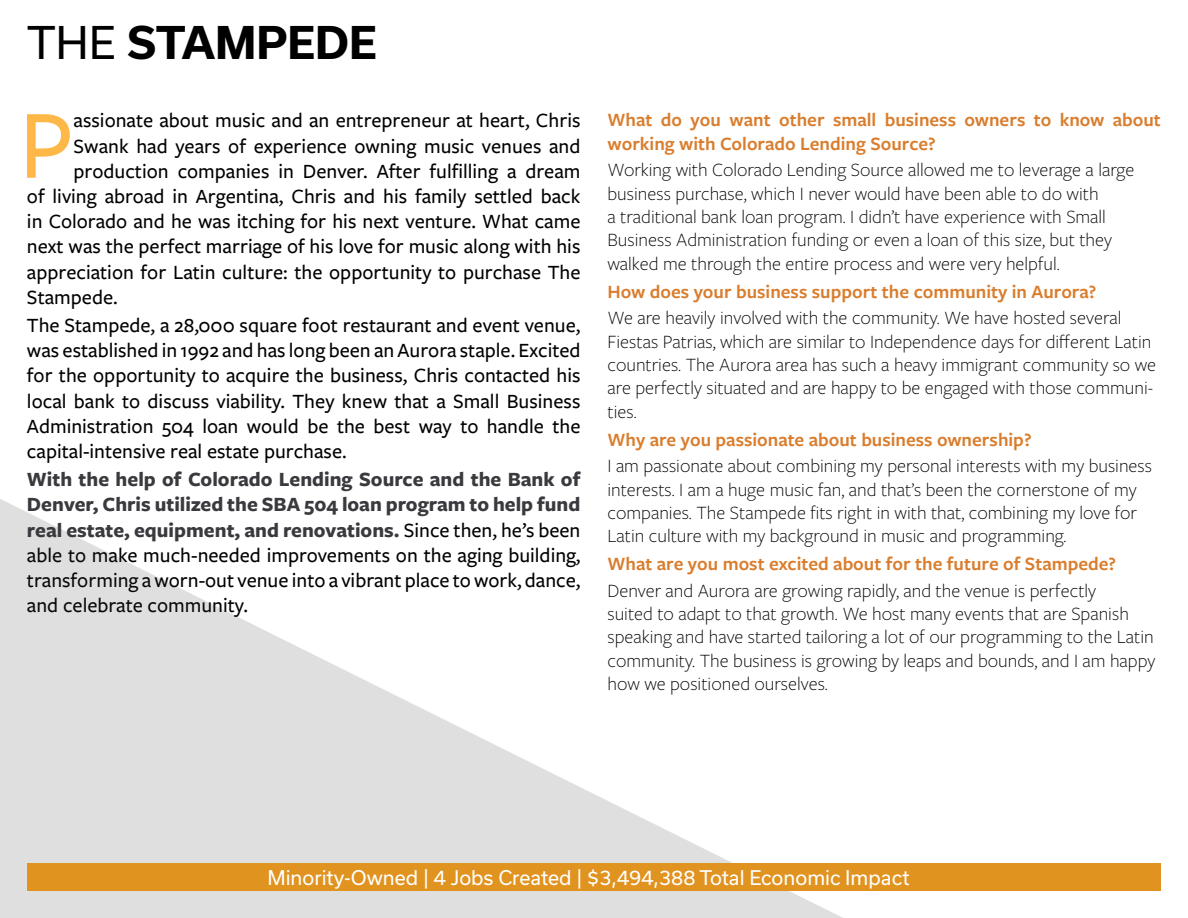
<style>
.page{position:relative;width:1188px;height:918px;background:#fff}
.page>*{position:absolute;margin:0;border:0;box-sizing:border-box;transform-origin:0 0}
.t1{font:500 101.7px "Freight Sans Pro";color:#fdb848}
.t2{font:700 43.05px "Usual";color:#000}
.t3{font:500 21px/25.2px "Freight Sans Pro";color:#000;text-align:justify}
.t4{font:300 19.5px/23.4px "Freight Sans Pro";color:#000}
.t5{font:600 19.5px/23.4px "Freight Sans Pro";color:#d97d2d}
.t6{font:19.35px "Usual";color:#fff}
.s1{font-weight:400}
.s2{font-weight:700;color:#39393e}
</style>
<div class="page">
<svg style="left:0;top:499px;width:892px;height:419px"></svg>
<div style="left:27px;top:864px;width:1134px;height:27px;background:#e1931f"></div>
<h2 class="t2" style="left:27px;top:18px;width:351px"><span class="s1">THE</span> STAMPEDE</h2>
<h1 class="t1" style="left:19px;top:76px;width:56px">P</h1>
<p class="t3" style="left:74px;top:107px;width:508px">assionate about music and an entrepreneur at heart, Chris</p>
<p class="t3" style="left:74px;top:132px;width:508px">Swank had years of experience owning music venues and</p>
<p class="t3" style="left:74px;top:158px;width:508px">production companies in Denver. After fulfilling a dream</p>
<p class="t3" style="left:27px;top:183px;width:555px">of living abroad in Argentina, Chris and his family settled back</p>
<p class="t3" style="left:27px;top:208px;width:555px">in Colorado and he was itching for his next venture. What came</p>
<p class="t3" style="left:27px;top:233px;width:555px">next was the perfect marriage of his love for music along with his</p>
<p class="t3" style="left:27px;top:258px;width:555px">appreciation for Latin culture: the opportunity to purchase The</p>
<p class="t3" style="left:27px;top:284px;width:92px">Stampede.</p>
<p class="t3" style="left:27px;top:312px;width:555px">The Stampede, a 28,000 square foot restaurant and event venue, was established in 1992 and has long been an Aurora staple. Excited for the opportunity to acquire the business, Chris contacted his local bank to discuss viability. They knew that a Small Business Administration 504 loan would be the best way to handle the capital-intensive real estate purchase.</p>
<p class="t3" style="left:27px;top:466px;width:555px"><span class="s2">With the help of Colorado Lending Source and the Bank of Denver, Chris utilized the SBA 504 loan program to help fund real estate, equipment, and renovations.</span> Since then, he’s been able to make much-needed improvements on the aging building, transforming a worn-out venue into a vibrant place to work, dance, and celebrate community.</p>
<p class="t5" style="left:608px;top:108px;width:555px">What do you want other small business owners to know about working with Colorado Lending Source?</p>
<p class="t4" style="left:608px;top:157px;width:529px">Working with Colorado Lending Source allowed me to leverage a large business purchase, which I never would have been able to do with<br>a traditional bank loan program. I didn’t have experience with Small Business Administration funding or even a loan of this size, but they walked me through the entire process and were very helpful.</p>
<p class="t5" style="left:608px;top:279px;width:490px">How does your business support the community in Aurora?</p>
<p class="t4" style="left:608px;top:305px;width:550px">We are heavily involved with the community. We have hosted several Fiestas Patrias, which are similar to Independence days for different Latin countries. The Aurora area has such a heavy immigrant community so we are perfectly situated and are happy to be engaged with those communi&shy;ties.</p>
<p class="t5" style="left:608px;top:427px;width:426px">Why are you passionate about business ownership?</p>
<p class="t4" style="left:608px;top:453px;width:546px">I am passionate about combining my personal interests with my business interests. I am a huge music fan, and that’s been the cornerstone of my companies. The Stampede fits right in with that, combining my love for Latin culture with my background in music and programming.</p>
<p class="t5" style="left:608px;top:551px;width:510px">What are you most excited about for the future of Stampede?</p>
<p class="t4" style="left:608px;top:578px;width:549px">Denver and Aurora are growing rapidly, and the venue is perfectly<br>suited to adapt to that growth. We host many events that are Spanish speaking and have started tailoring a lot of our programming to the Latin community. The business is growing by leaps and bounds, and I am happy how we positioned ourselves.</p>
<p class="t6" style="left:267px;top:866px;width:644px">Minority-Owned | 4 Jobs Created | $3,494,388 Total Economic Impact</p>
</div>
